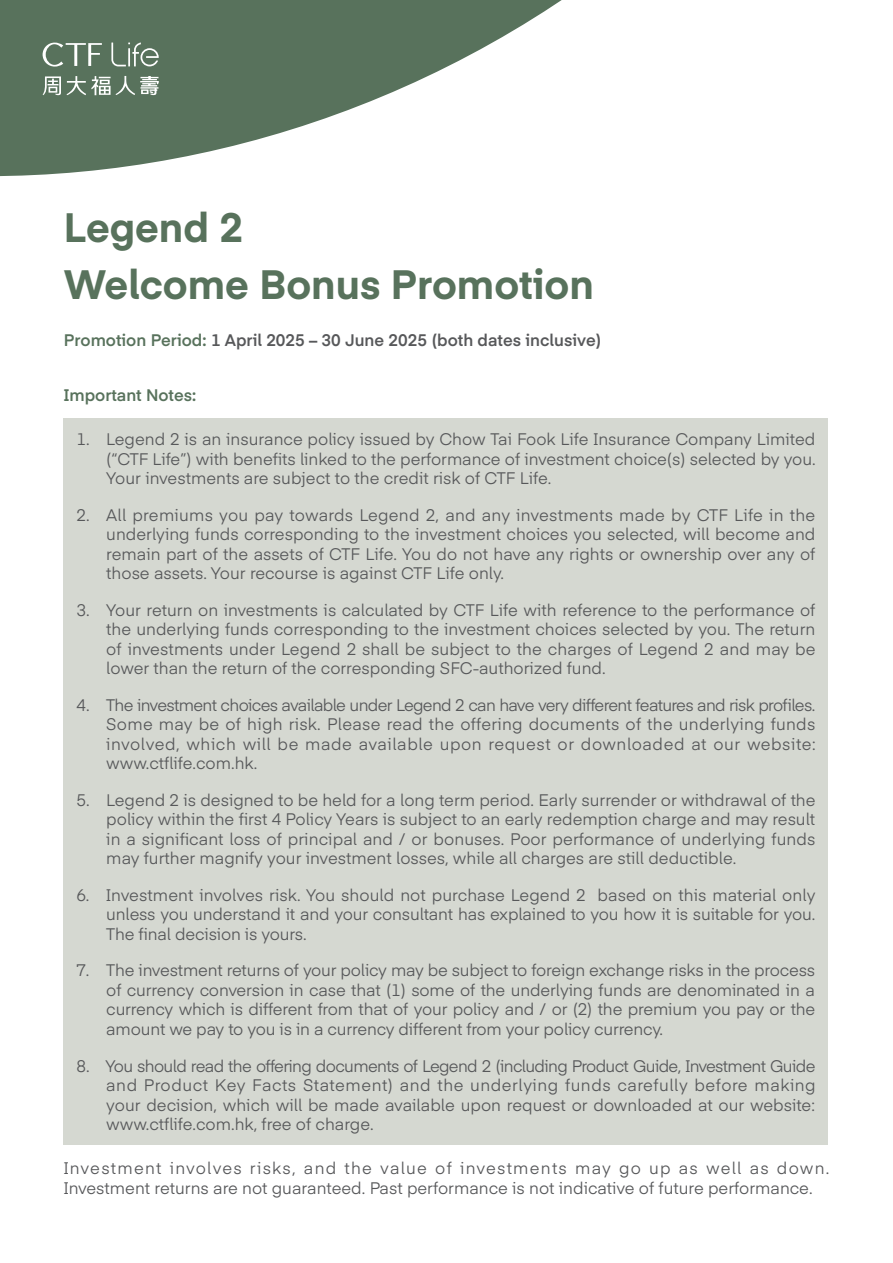
<style>
.page{position:relative;width:893px;height:1263px;background:#fff}
.page>*{position:absolute;margin:0;border:0;box-sizing:border-box;transform-origin:0 0}
.t1{font:700 40.5px/57px "Eina 04";color:#58725c}
.t2{font:16.5px/19.5px "Eina 04";color:#57585a;text-align:justify}
.t3{font:600 16.5px "Eina 04";color:#57585a}
.t4{font:600 16.5px "Eina 04";color:#58725c}
.s1{color:#58725c}
</style>
<div class="page">
<div style="left:64px;top:418px;width:764px;height:727px;background:#d5d8d1"></div>
<svg style="left:0;top:0;width:562px;height:176px;fill:#58725c"></svg>
<svg style="left:111px;top:43px;width:48px;height:23px"></svg>
<svg style="left:43px;top:43px;width:59px;height:24px"></svg>
<svg style="left:43px;top:76px;width:116px;height:19px"></svg>
<h1 class="t1" style="left:64px;top:196px;width:531px">Legend 2<br>Welcome Bonus Promotion</h1>
<p class="t3" style="left:64px;top:328px;width:539px"><span class="s1">Promotion Period:</span> 1 April 2025 – 30 June 2025 (both dates inclusive)</p>
<p class="t4" style="left:64px;top:383px;width:134px">Important Notes:</p>
<p class="t2" style="left:106px;top:428px;width:711px;text-indent:-30px">1. Legend 2 is an insurance policy issued by Chow Tai Fook Life Insurance Company Limited (“CTF Life”) with benefits linked to the performance of investment choice(s) selected by you.<br>Your investments are subject to the credit risk of CTF Life.</p>
<p class="t2" style="left:106px;top:504px;width:711px;text-indent:-30px">2. All premiums you pay towards Legend 2, and any investments made by CTF Life in the underlying funds corresponding to the investment choices you selected, will become and remain part of the assets of CTF Life. You do not have any rights or ownership over any of those assets. Your recourse is against CTF Life only.</p>
<p class="t2" style="left:106px;top:599px;width:711px;text-indent:-30px">3. Your return on investments is calculated by CTF Life with reference to the performance of the underlying funds corresponding to the investment choices selected by you. The return of investments under Legend 2 shall be subject to the charges of Legend 2 and may be lower than the return of the corresponding SFC-authorized fund.</p>
<p class="t2" style="left:106px;top:694px;width:711px;text-indent:-30px">4. The investment choices available under Legend 2 can have very different features and risk profiles.<br>Some may be of high risk. Please read the offering documents of the underlying funds involved, which will be made available upon request or downloaded at our website: www.ctflife.com.hk.</p>
<p class="t2" style="left:106px;top:789px;width:711px;text-indent:-30px">5. Legend 2 is designed to be held for a long term period. Early surrender or withdrawal of the policy within the first 4 Policy Years is subject to an early redemption charge and may result in a significant loss of principal and / or bonuses. Poor performance of underlying funds may further magnify your investment losses, while all charges are still deductible.</p>
<p class="t2" style="left:106px;top:884px;width:711px;text-indent:-30px">6. Investment involves risk. You should not purchase Legend 2 based on this material only unless you understand it and your consultant has explained to you how it is suitable for you.<br>The final decision is yours.</p>
<p class="t2" style="left:106px;top:960px;width:710px;text-indent:-30px">7. The investment returns of your policy may be subject to foreign exchange risks in the process of currency conversion in case that (1) some of the underlying funds are denominated in a currency which is different from that of your policy and / or (2) the premium you pay or the amount we pay to you is in a currency different from your policy currency.</p>
<p class="t2" style="left:106px;top:1055px;width:711px;text-indent:-30px">8. You should read the offering documents of Legend 2 (including Product Guide, Investment Guide and Product Key Facts Statement) and the underlying funds carefully before making your decision, which will be made available upon request or downloaded at our website: www.ctflife.com.hk, free of charge.</p>
<p class="t2" style="left:64px;top:1157px;width:767px">Investment involves risks, and the value of investments may go up as well as down.<br>Investment returns are not guaranteed. Past performance is not indicative of future performance.</p>
</div>
